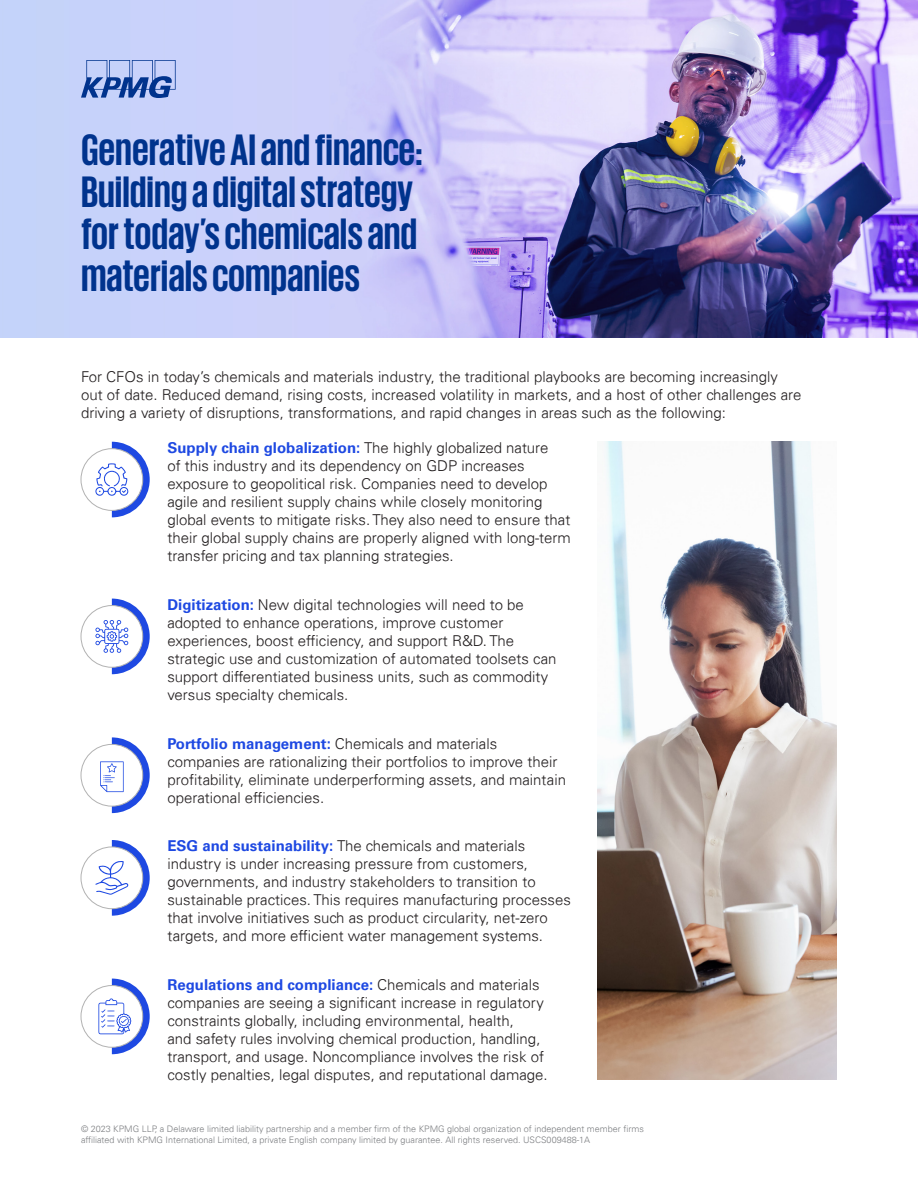
<style>
.page{position:relative;width:918px;height:1188px;background:#fff}
.page>*{position:absolute;margin:0;border:0;box-sizing:border-box;transform-origin:0 0}
.t1{font:700 45px/42px "KPMG";color:#00338d}
.t2{font:300 15px/18px "Univers 45";color:#231f20}
.t3{font:700 15px "Univers 65";color:#1e49e2}
.t4{font:300 9px/10.8px "Univers 45";color:#7c7e81}
.s1{font-family:"Univers 45";font-weight:300;color:#231f20}
.s2{font-family:"Univers 65";font-weight:700;color:#1e49e2}
</style>
<div class="page">
<img style="left:0;top:0;width:918px;height:338px">
<svg style="left:81px;top:60px;width:95px;height:38px;background:#819ad3"></svg>
<img style="left:597px;top:442px;width:240px;height:638px">
<svg style="left:95px;top:442px;width:55px;height:75px"></svg>
<svg style="left:95px;top:599px;width:55px;height:75px"></svg>
<svg style="left:100px;top:737px;width:50px;height:76px"></svg>
<svg style="left:95px;top:840px;width:55px;height:76px"></svg>
<svg style="left:98px;top:979px;width:52px;height:75px"></svg>
<h1 class="t1" style="left:81px;top:127px;width:344px">Generative AI and finance:<br>Building a digital strategy for today’s chemicals and materials companies</h1>
<p class="t2" style="left:81px;top:368px;width:722px">For CFOs in today’s chemicals and materials industry, the traditional playbooks are becoming increasingly out of date. Reduced demand, rising costs, increased volatility in markets, and a host of other challenges are driving a variety of disruptions, transformations, and rapid changes in areas such as the following:</p>
<p class="t3" style="left:167px;top:439px;width:382px">Supply chain globalization: <span class="s1">The highly globalized nature</span></p>
<p class="t2" style="left:167px;top:457px;width:405px">of this industry and its dependency on GDP increases exposure to geopolitical risk. Companies need to develop agile and resilient supply chains while closely monitoring global events to mitigate risks. They also need to ensure that their global supply chains are properly aligned with long-term transfer pricing and tax planning strategies.</p>
<p class="t2" style="left:167px;top:596px;width:391px"><span class="s2">Digitization:</span> New digital technologies will need to be adopted to enhance operations, improve customer experiences, boost efficiency, and support R&amp;D. The strategic use and customization of automated toolsets can support differentiated business units, such as commodity versus specialty chemicals.</p>
<p class="t2" style="left:167px;top:734px;width:400px"><span class="s2">Portfolio management:</span> Chemicals and materials companies are rationalizing their portfolios to improve their profitability, eliminate underperforming assets, and maintain operational efficiencies.</p>
<p class="t2" style="left:167px;top:837px;width:405px"><span class="s2">ESG and sustainability:</span> The chemicals and materials industry is under increasing pressure from customers, governments, and industry stakeholders to transition to sustainable practices. This requires manufacturing processes that involve initiatives such as product circularity, net-zero targets, and more efficient water management systems.</p>
<p class="t3" style="left:167px;top:976px;width:374px">Regulations and compliance: <span class="s1">Chemicals and materials</span></p>
<p class="t2" style="left:167px;top:994px;width:382px">companies are seeing a significant increase in regulatory constraints globally, including environmental, health,<br>and safety rules involving chemical production, handling, transport, and usage. Noncompliance involves the risk of costly penalties, legal disputes, and reputational damage.</p>
<p class="t4" style="left:81px;top:1123px;width:564px">© 2023 KPMG LLP, a Delaware limited liability partnership and a member firm of the KPMG global organization of independent member firms affiliated with KPMG International Limited, a private English company limited by guarantee. All rights reserved. USCS009488-1A</p>
</div>
